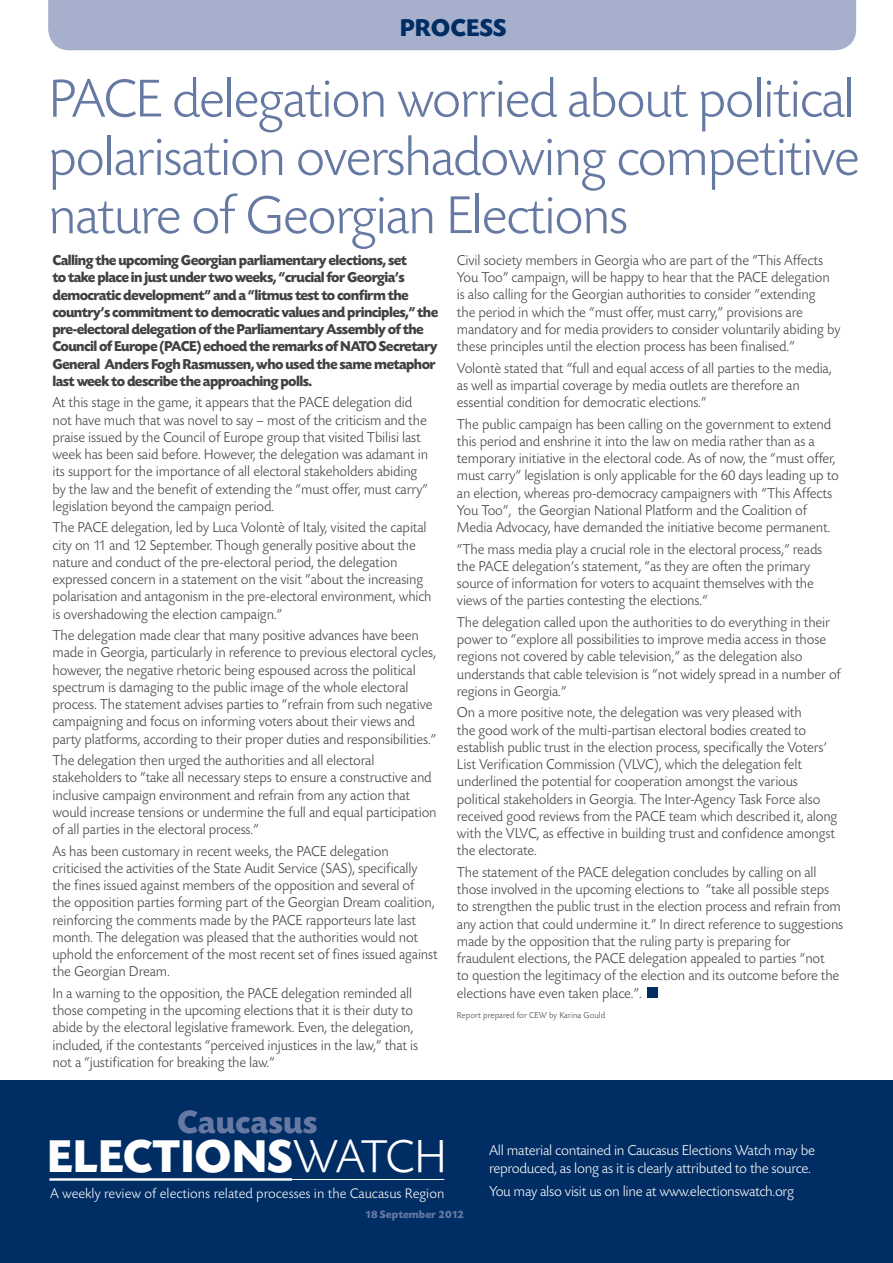
<style>
.page{position:relative;width:893px;height:1263px;background:#fff}
.page>*{position:absolute;margin:0;border:0;box-sizing:border-box;transform-origin:0 0}
.t1{font:300 55.95px/58.3px "Today CP";letter-spacing:-.03em;color:#6679a3;text-align:justify}
.t2{font:700 48.3px "Today CP";color:#fff}
.t3{font:700 33.9px "Today CP";color:#6679a3}
.t4{font:700 25.5px "Today CP";color:#002d63}
.t5{font:300 15px/17.2px "Today CP";letter-spacing:-.01em;color:#414142}
.t6{font:700 15px/17.2px "Today CP";letter-spacing:-.04em;color:#414142}
.t7{font:300 15px/18px "Today CP";letter-spacing:-.02em;color:#fff}
.t8{font:300 14.55px "Today CP";color:#fff}
.t9{font:700 11.25px "Today CP";color:#6679a3}
.t10{font:300 9px "Today CP";letter-spacing:.01em;color:#414142}
.s1{font-weight:300}
</style>
<div class="page">
<div style="left:48px;top:0;width:808px;height:50px;background:#a6b0cc"></div>
<div style="left:0;top:1081px;width:893px;height:182px;background:#002d63"></div>
<hr style="left:49px;top:1178px;width:243px;height:3px;background:#fff">
<hr style="left:292px;top:1179px;width:152px;height:1px;background:#fff">
<div style="left:647px;top:987px;width:11px;height:11px;background:#002d63"></div>
<h3 class="t4" style="left:400px;top:14px;width:109px">process</h3>
<h1 class="t1" style="left:48px;top:72px;width:813px">PACE delegation worried about political polarisation overshadowing competitive nature of Georgian Elections</h1>
<p class="t6" style="left:52px;top:252px;width:387px">Calling the upcoming Georgian parliamentary elections, set<br>to take place in just under two weeks, “crucial for Georgia’s democratic development” and a “litmus test to confirm the country’s commitment to democratic values and principles,” the pre-electoral delegation of the Parliamentary Assembly of the Council of Europe (PACE) echoed the remarks of NATO Secretary General Anders Fogh Rasmussen, who used the same metaphor last week to describe the approaching polls.</p>
<p class="t5" style="left:52px;top:395px;width:377px">At this stage in the game, it appears that the PACE delegation did not have much that was novel to say – most of the criticism and the praise issued by the Council of Europe group that visited Tbilisi last week has been said before. H owever, the delegation was adamant in its support for the importance of all electoral stakeholders abiding by the law and the benefit of extending the “must offer, must carry” legislation beyond the campaign period.</p>
<p class="t5" style="left:52px;top:520px;width:381px">The PACE delegation, led by Luca Volontè of Italy, visited the capital city on 11 and 12 September. Though generally positive about the nature and conduct of the pre-electoral period, the delegation expressed concern in a statement on the visit “about the increasing polarisation and antagonism in the pre-electoral environment, which is overshadowing the election campaign.”</p>
<p class="t5" style="left:52px;top:627px;width:385px">The delegation made clear that many positive advances have been made in Georgia, particularly in reference to previous electoral cycles, however, the negative rhetoric being espoused across the political spectrum is damaging to the public image of the whole electoral process. The statement advises parties to “refrain from such negative campaigning and focus on informing voters about their views and party platforms, according to their proper duties and responsibilities.”</p>
<p class="t5" style="left:52px;top:752px;width:386px">The delegation then urged the authorities and all electoral stakeholders to “take all necessary steps to ensure a constructive and inclusive campaign environment and refrain from any action that would increase tensions or undermine the full and equal participation of all parties in the electoral process.”</p>
<p class="t5" style="left:52px;top:843px;width:387px">As has been customary in recent weeks, the PACE delegation criticised the activities of the State Audit Service (SAS), specifically the fines issued against members of the opposition and several of<br>the opposition parties forming part of the Georgian Dream coalition, reinforcing the comments made by the PACE rapporteurs late last month. The delegation was pleased that the authorities would not uphold the enforcement of the most recent set of fines issued against the Georgian Dream.</p>
<p class="t5" style="left:52px;top:985px;width:367px">In a warning to the opposition, the PACE delegation reminded all those competing in the upcoming elections that it is their duty to abide by the electoral legislative framework. Even, the delegation, included, if the contestants “perceived injustices in the law,” that is not a “justification for breaking the law.”</p>
<p class="t5" style="left:457px;top:252px;width:385px">Civil society members in Georgia who are part of the “This Affects You Too” campaign, will be happy to hear that the PACE delegation is also calling for the Georgian authorities to consider “extending<br>the period in which the “must offer, must carry,” provisions are mandatory and for media providers to consider voluntarily abiding by these principles until the election process has been finalised.”</p>
<p class="t5" style="left:457px;top:360px;width:376px">Volontè stated that “full and equal access of all parties to the media, as well as impartial coverage by media outlets are therefore an essential condition for democratic elections.”</p>
<p class="t5" style="left:457px;top:416px;width:383px">The public campaign has been calling on the government to extend this period and enshrine it into the law on media rather than as a temporary initiative in the electoral code. As of now, the “must offer, must carry” legislation is only applicable for the 60 days leading up to an election, whereas pro-democracy campaigners with “This Affects You Too”, the Georgian National Platform and the Coalition of Media Advocacy, have demanded the initiative become permanent.</p>
<p class="t5" style="left:457px;top:541px;width:367px">“The mass media play a crucial role in the electoral process,” reads the PACE delegation’s statement, “as they are often the primary source of information for voters to acquaint themselves with the views of the parties contesting the elections.”</p>
<p class="t5" style="left:457px;top:614px;width:386px">The delegation called upon the authorities to do everything in their power to “explore all possibilities to improve media access in those regions not covered by cable television,” as the delegation also understands that cable television is “not widely spread in a number of regions in Georgia.”</p>
<p class="t5" style="left:457px;top:704px;width:382px">On a more positive note, the delegation was very pleased with<br>the good work of the multi-partisan electoral bodies created to establish public trust in the election process, specifically the Voters’ List Verification Commission (VLVC), which the delegation felt underlined the potential for cooperation amongst the various political stakeholders in Georgia. The Inter-Agency Task Force also received good reviews from the PACE team which described it, along with the VLVC, as effective in building trust and confidence amongst the electorate.</p>
<p class="t5" style="left:457px;top:864px;width:388px">The statement of the PACE delegation concludes by calling on all those involved in the upcoming elections to “take all possible steps to strengthen the public trust in the election process and refrain from any action that could undermine it.” In direct reference to suggestions made by the opposition that the ruling party is preparing for fraudulent elections, the PACE delegation appealed to parties “not<br>to question the legitimacy of the election and its outcome before the elections have even taken place.”.</p>
<p class="t10" style="left:457px;top:1011px;width:150px">Report prepared for CEW by Karina Gould</p>
<h3 class="t3" style="left:177px;top:1104px;width:142px">Caucasus</h3>
<h2 class="t2" style="left:47px;top:1131px;width:402px">Elections<span class="s1">Watch</span></h2>
<p class="t8" style="left:50px;top:1185px;width:396px">A weekly review of elections related processes in the Caucasus Region</p>
<p class="t9" style="left:365px;top:1208px;width:100px">18 September 2012</p>
<p class="t7" style="left:489px;top:1142px;width:328px">All material contained in Caucasus Elections Watch may be reproduced, as long as it is clearly attributed to the source.</p>
<p class="t7" style="left:489px;top:1182px;width:307px">You may also visit us on line at www.electionswatch.org</p>
</div>
